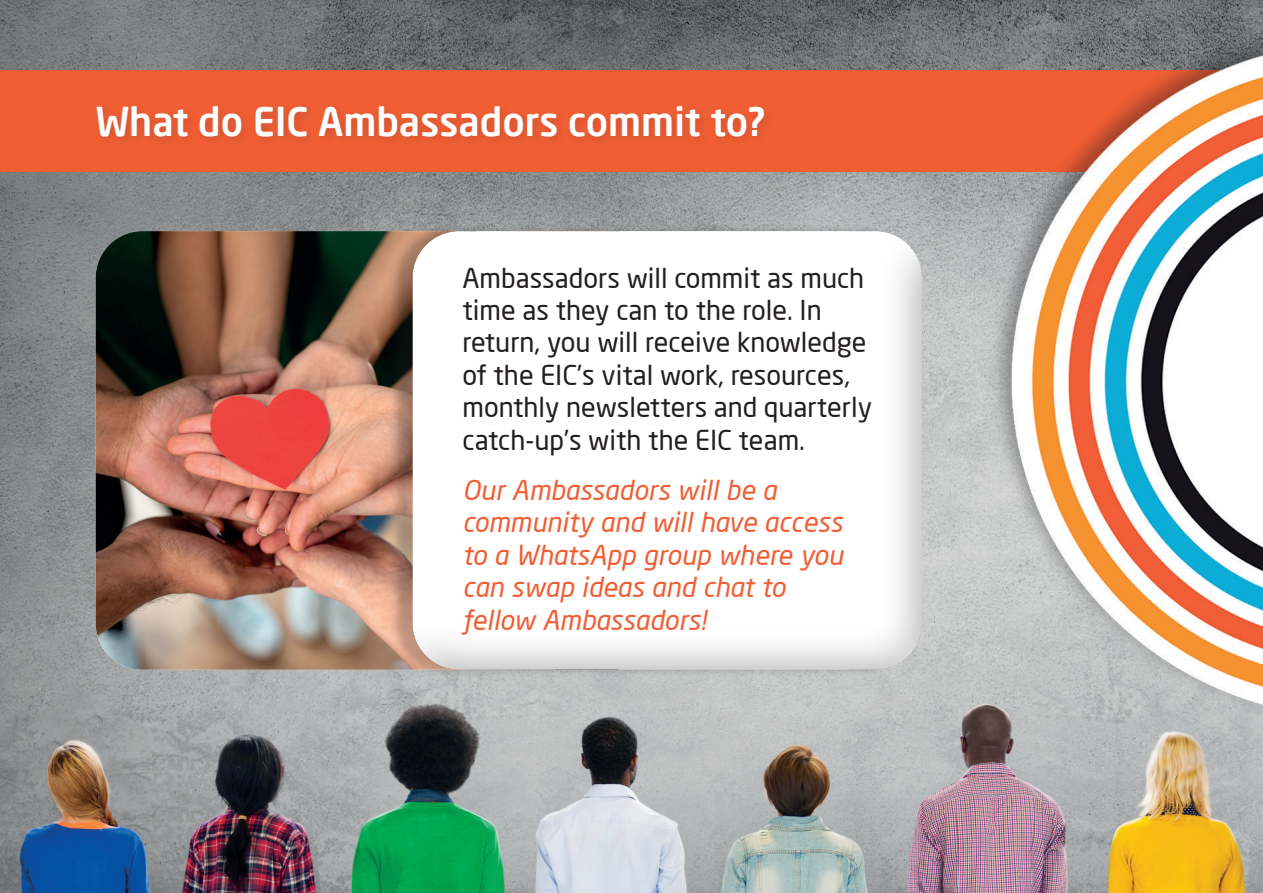
<style>
.page{position:relative;width:1263px;height:893px;background:#fff}
.page>*{position:absolute;margin:0;border:0;box-sizing:border-box;transform-origin:0 0}
.t1{font:500 39px "Neo Sans Pro";color:#fff}
.t2{font:27px/32.4px "Neo Sans Pro";color:#231f20}
.t3{font:italic 27px/32.4px "Neo Sans Pro";color:#f15e34}
</style>
<div class="page">
<img style="left:0;top:0;width:1263px;height:893px">
<div style="left:0;top:70px;width:1263px;height:102px;background:#f15e34"></div>
<div style="left:92px;top:102px;width:683px;height:46px;background:#e95b33"></div>
<img style="left:908px;top:30px;width:355px;height:688px">
<img style="left:96px;top:231px;width:293px;height:439px">
<div style="left:389px;top:223px;width:526px;height:455px;background:#231f20;opacity:.26"></div>
<div style="left:412px;top:228px;width:510px;height:443px;background:#231f20;opacity:.31"></div>
<h1 class="t1" style="left:96px;top:97px;width:671px">What do EIC Ambassadors commit to?</h1>
<p class="t2" style="left:462px;top:261px;width:411px">Ambassadors will commit as much time as they can to the role. In return, you will receive knowledge of the EIC’s vital work, resources, monthly newsletters and quarterly catch-up’s with the EIC team.</p>
<p class="t3" style="left:462px;top:473px;width:382px">Our Ambassadors will be a community and will have access to a WhatsApp group where you can swap ideas and chat to fellow Ambassadors!</p>
</div>
